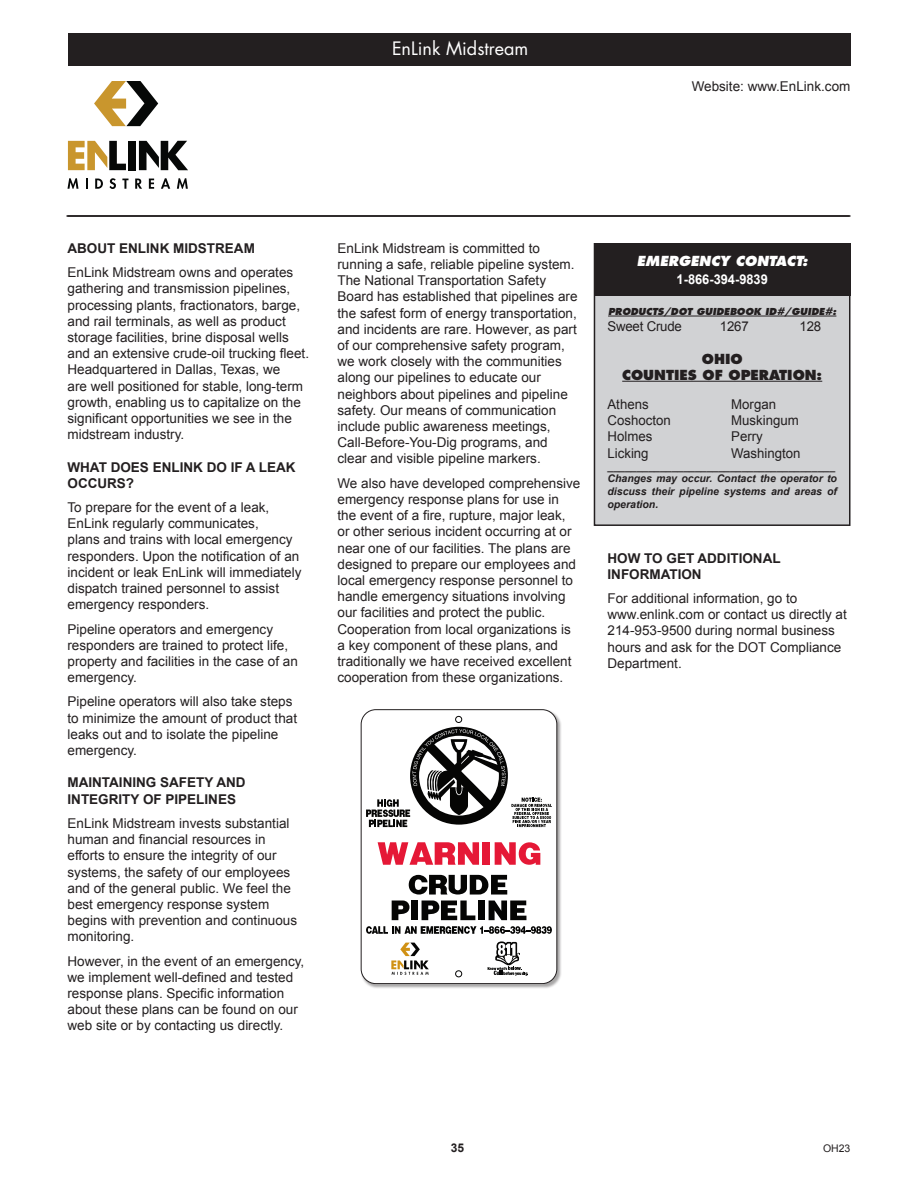
<style>
.page{position:relative;width:918px;height:1188px;background:#fff}
.page>*{position:absolute;margin:0;border:0;box-sizing:border-box;transform-origin:0 0}
.t1{font:18px "Futura";color:#fff}
.t2{font:13.5px/16.2px "Arial";color:#231f20}
.t3{font:700 13.5px/16.2px "Arial";color:#231f20}
.t4{font:800 13.5px "Futura";color:#231f20}
.t5{font:italic 800 13.5px "Futura";color:#fff}
.t6{font:700 13.5px "Arial";color:#fff;scale:.95 1}
.t7{font:700 12px "Arial";color:#231f20}
.t8{font:italic 700 10.5px/12.6px "Arial";color:#231f20;text-align:justify}
.t9{font:10.5px "Arial";color:#231f20}
.t10{font:italic 800 9.3px "Futura";color:#231f20}
</style>
<div class="page">
<hr style="left:67px;top:215px;width:783px;height:2px;background:#231f20">
<div style="left:68px;top:34px;width:783px;height:32px;background:#231f20"></div>
<div style="left:594px;top:244px;width:256px;height:281px;background:#d1d2d4"></div>
<div style="left:594px;top:243px;width:256px;height:283px;border:2px solid #231f20"></div>
<div style="left:594px;top:244px;width:256px;height:52px;background:#231f20"></div>
<hr style="left:608px;top:316px;width:228px;height:1px;background:#231f20">
<hr style="left:622px;top:381px;width:200px;height:1px;background:#231f20">
<div style="left:361px;top:710px;width:201px;height:278px;background:#231f20;opacity:.4"></div>
<div style="left:361px;top:710px;width:196px;height:274px;background:#fff;border-radius:15px"></div>
<div style="left:361px;top:709px;width:196px;height:275px;border:1px solid #231f20;border-radius:15px"></div>
<svg style="left:366px;top:926px;width:186px;height:8px"></svg>
<svg style="left:488px;top:941px;width:40px;height:35px"></svg>
<svg style="left:366px;top:727px;width:186px;height:100px"></svg>
<svg style="left:409px;top:875px;width:98px;height:20px"></svg>
<svg style="left:392px;top:901px;width:17px;height:19px"></svg>
<div style="left:411px;top:901px;width:6px;height:19px;background:#050504"></div>
<svg style="left:422px;top:901px;width:53px;height:19px"></svg>
<div style="left:478px;top:901px;width:7px;height:19px;background:#050504"></div>
<svg style="left:489px;top:901px;width:37px;height:19px"></svg>
<svg style="left:378px;top:842px;width:101px;height:23px"></svg>
<div style="left:483px;top:842px;width:7px;height:23px;background:#e51836"></div>
<svg style="left:495px;top:842px;width:45px;height:23px"></svg>
<svg style="left:391px;top:943px;width:38px;height:32px"></svg>
<div style="left:455px;top:971px;width:7px;height:6px;border:1px solid #050504;border-radius:50%"></div>
<div style="left:455px;top:716px;width:7px;height:7px;border:1px solid #050504;border-radius:50%"></div>
<svg style="left:67px;top:178px;width:11px;height:11px"></svg>
<svg style="left:86px;top:179px;width:2px;height:10px"></svg>
<svg style="left:95px;top:179px;width:8px;height:10px"></svg>
<svg style="left:109px;top:178px;width:7px;height:11px"></svg>
<svg style="left:122px;top:179px;width:6px;height:10px"></svg>
<svg style="left:135px;top:179px;width:7px;height:10px"></svg>
<svg style="left:149px;top:179px;width:5px;height:10px"></svg>
<svg style="left:161px;top:178px;width:9px;height:11px"></svg>
<svg style="left:177px;top:178px;width:11px;height:11px"></svg>
<svg style="left:94px;top:81px;width:64px;height:45px"></svg>
<div style="left:129px;top:141px;width:7px;height:29px;background:#060807"></div>
<svg style="left:68px;top:141px;width:58px;height:29px"></svg>
<svg style="left:139px;top:141px;width:49px;height:29px"></svg>
<p class="t1" style="left:392px;top:37px;width:138px">EnLink Midstream</p>
<p class="t2" style="left:692px;top:78px;width:160px">Website: www.EnLink.com</p>
<p class="t3" style="left:68px;top:240px;width:189px">ABOUT ENLINK MIDSTREAM</p>
<p class="t2" style="left:68px;top:264px;width:243px">EnLink Midstream owns and operates gathering and transmission pipelines, processing plants, fractionators, barge, and rail terminals, as well as product storage facilities, brine disposal wells and an extensive crude-oil trucking fleet.<br>Headquartered in Dallas, Texas, we<br>are well positioned for stable, long-term growth, enabling us to capitalize on the significant opportunities we see in the midstream industry.</p>
<p class="t3" style="left:68px;top:459px;width:230px">WHAT DOES ENLINK DO IF A LEAK<br>OCCURS?</p>
<p class="t2" style="left:68px;top:499px;width:236px">To prepare for the event of a leak, EnLink regularly communicates,<br>plans and trains with local emergency responders. Upon the notification of an incident or leak EnLink will immediately dispatch trained personnel to assist emergency responders.</p>
<p class="t2" style="left:68px;top:621px;width:232px">Pipeline operators and emergency responders are trained to protect life, property and facilities in the case of an emergency.</p>
<p class="t2" style="left:68px;top:694px;width:231px">Pipeline operators will also take steps to minimize the amount of product that leaks out and to isolate the pipeline emergency.</p>
<p class="t3" style="left:68px;top:775px;width:180px">MAINTAINING SAFETY AND<br>INTEGRITY OF PIPELINES</p>
<p class="t2" style="left:68px;top:815px;width:231px">EnLink Midstream invests substantial human and financial resources in efforts to ensure the integrity of our systems, the safety of our employees and of the general public. We feel the best emergency response system begins with prevention and continuous monitoring.</p>
<p class="t2" style="left:68px;top:953px;width:238px">However, in the event of an emergency, we implement well-defined and tested response plans. Specific information about these plans can be found on our web site or by contacting us directly.</p>
<p class="t2" style="left:338px;top:240px;width:242px">EnLink Midstream is committed to running a safe, reliable pipeline system.<br>The National Transportation Safety Board has established that pipelines are the safest form of energy transportation, and incidents are rare. However, as part of our comprehensive safety program, we work closely with the communities along our pipelines to educate our neighbors about pipelines and pipeline safety. Our means of communication include public awareness meetings, Call-Before-You-Dig programs, and clear and visible pipeline markers.</p>
<p class="t2" style="left:338px;top:475px;width:244px">We also have developed comprehensive emergency response plans for use in the event of a fire, rupture, major leak, or other serious incident occurring at or near one of our facilities. The plans are designed to prepare our employees and local emergency response personnel to handle emergency situations involving our facilities and protect the public.<br>Cooperation from local organizations is a key component of these plans, and traditionally we have received excellent cooperation from these organizations.</p>
<p class="t5" style="left:637px;top:253px;width:172px">EMERGENCY CONTACT:</p>
<p class="t6" style="left:677px;top:271px;width:98px">1-866-394-9839</p>
<p class="t10" style="left:608px;top:306px;width:230px">PRODUCTS/DOT GUIDEBOOK ID#/GUIDE#:</p>
<p class="t2" style="left:608px;top:319px;width:76px">Sweet Crude</p>
<p class="t2" style="left:720px;top:319px;width:30px">1267</p>
<p class="t2" style="left:800px;top:319px;width:23px">128</p>
<p class="t4" style="left:702px;top:350px;width:42px">OHIO</p>
<p class="t4" style="left:622px;top:366px;width:202px">COUNTIES OF OPERATION:</p>
<p class="t2" style="left:608px;top:396px;width:43px">Athens</p>
<p class="t2" style="left:608px;top:412px;width:65px">Coshocton</p>
<p class="t2" style="left:608px;top:429px;width:46px">Holmes</p>
<p class="t2" style="left:608px;top:445px;width:43px">Licking</p>
<p class="t2" style="left:731px;top:396px;width:46px">Morgan</p>
<p class="t2" style="left:731px;top:412px;width:69px">Muskingum</p>
<p class="t2" style="left:731px;top:429px;width:33px">Perry</p>
<p class="t2" style="left:731px;top:445px;width:71px">Washington</p>
<p class="t8" style="left:608px;top:460px;width:229px">_______________________________________</p>
<p class="t8" style="left:608px;top:473px;width:231px">Changes may occur. Contact the operator to discuss their pipeline systems and areas of operation.</p>
<p class="t3" style="left:608px;top:550px;width:175px">HOW TO GET ADDITIONAL<br>INFORMATION</p>
<p class="t2" style="left:608px;top:590px;width:241px">For additional information, go to www.enlink.com or contact us directly at<br>214-953-9500 during normal business hours and ask for the DOT Compliance<br>Department.</p>
<p class="t7" style="left:451px;top:1140px;width:15px">35</p>
<p class="t9" style="left:823px;top:1141px;width:29px">OH23</p>
</div>
